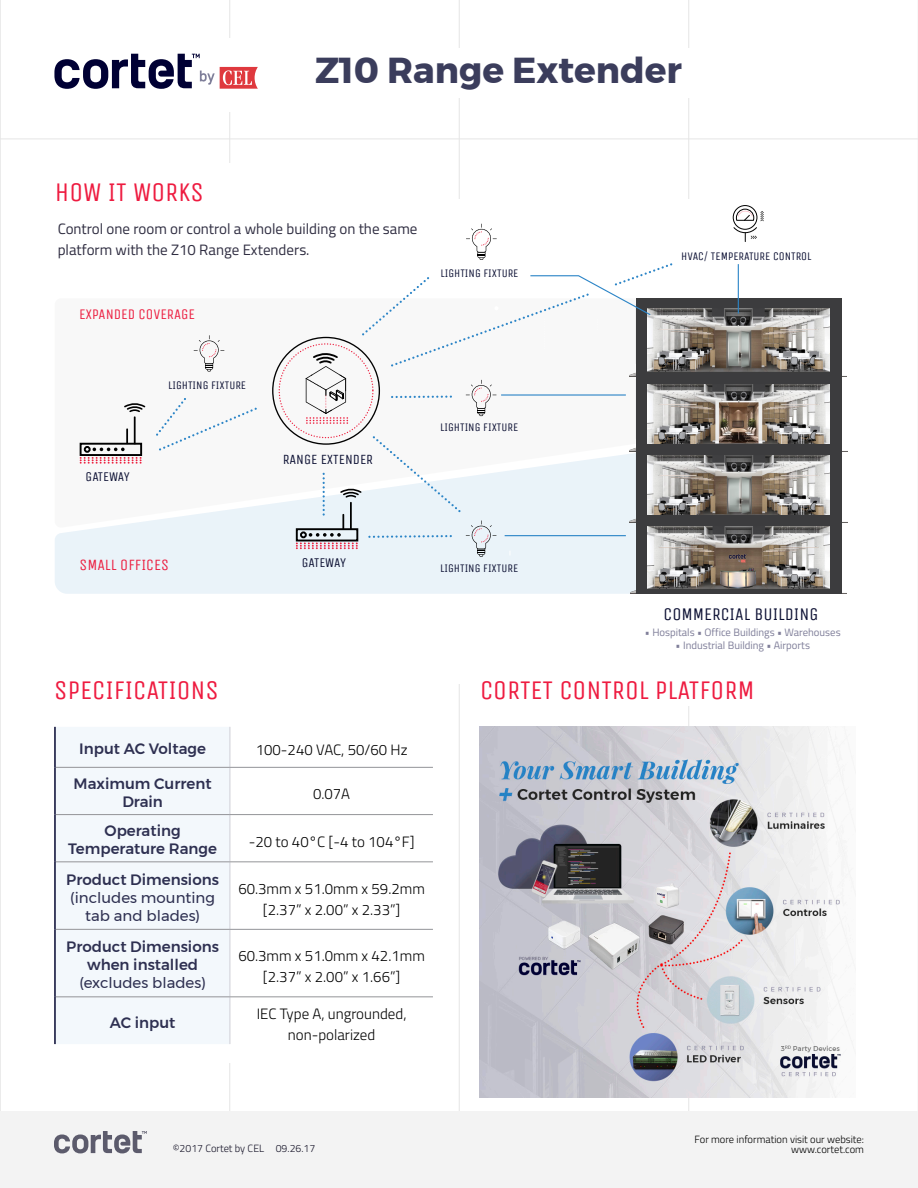
<style>
.page{position:relative;width:918px;height:1188px;background:#fff}
.page>*{position:absolute;margin:0;border:0;box-sizing:border-box;transform-origin:0 0}
.t1{font:700 36px "Montserrat";color:#3b3d5c}
.Headings{font:27px "Unica One";color:#ee1b40}
.t2{font:17.85px "Unica One";color:#0c1033}
.t3{font:15.75px "Unica One";color:#ec1f41}
.ME_Body_Text{font:300 15px/21px "Titillium Web";color:#000;text-align:center}
.ME_Header_Text_Style{font:500 15px/18px "Montserrat";color:#2e3051;text-align:center}
.Text_with_White_back{font:15px/21.8px "Titillium Web";color:#2f2d41}
.ME_Header_Text_Style-2{font:15px/18px "Montserrat";color:#2e3051;text-align:center}
.t4{font:14.7px "Unica One";color:#ec1f41}
.t5{font:14.1px "Unica One";color:#0c1033}
.t6{font:13.35px "Unica One";letter-spacing:-.01em;color:#0c1033}
.t7{font:11.55px "Unica One";color:#0c1033}
.t8{font:10.65px "Titillium Web";color:#7f7e99}
.ME_Body_Text-2{font:300 10.5px "Titillium Web";color:#000}
.ME_Body_Text-3{font:300 10.5px "Titillium Web";color:#161428}
.s1{font-weight:400}
.s2{font-weight:500}
</style>
<div class="page">
<hr style="left:229px;top:1px;width:1px;height:1178px;background:#dadada">
<hr style="left:459px;top:1px;width:1px;height:1187px;background:#dadada">
<hr style="left:0;top:1px;width:1px;height:1182px;background:#dadada">
<hr style="left:688px;top:1px;width:1px;height:1187px;background:#dadada">
<hr style="left:917px;top:1px;width:1px;height:1187px;background:#dadada">
<hr style="left:0;top:139px;width:918px;height:1px;background:#dadada">
<div style="left:55px;top:200px;width:825px;height:484px;background:#fff"></div>
<svg style="left:79px;top:336px;width:557px;height:108px"></svg>
<svg style="left:55px;top:444px;width:575px;height:150px;fill:#eaf3f9"></svg>
<img style="left:630px;top:453px;width:217px;height:141px">
<img style="left:629px;top:308px;width:218px;height:69px">
<img style="left:629px;top:380px;width:218px;height:72px">
<div style="left:636px;top:306px;width:10px;height:284px;background:#3c3c3e"></div>
<div style="left:830px;top:298px;width:12px;height:296px;background:#3c3c3e"></div>
<div style="left:636px;top:298px;width:204px;height:10px;background:#3c3c3e"></div>
<hr style="left:738px;top:264px;width:1px;height:50px;background:#2c85c7">
<svg style="left:194px;top:335px;width:30px;height:37px"></svg>
<svg style="left:466px;top:380px;width:31px;height:36px"></svg>
<svg style="left:392px;top:396px;width:63px;height:2px"></svg>
<div style="left:296px;top:528px;width:62px;height:13px;border:2px solid #010101"></div>
<div style="left:733px;top:205px;width:24px;height:25px;border:1px solid #010101;border-radius:50%"></div>
<svg style="left:733px;top:208px;width:31px;height:34px"></svg>
<hr style="left:501px;top:394px;width:125px;height:2px;background:#2c85c7">
<hr style="left:505px;top:535px;width:121px;height:1px;background:#2c85c7">
<svg style="left:154px;top:395px;width:107px;height:57px"></svg>
<svg style="left:81px;top:457px;width:62px;height:7px"></svg>
<div style="left:80px;top:443px;width:62px;height:13px;border:2px solid #010101"></div>
<div style="left:84px;top:446px;width:7px;height:7px;border:2px solid #010101;border-radius:50%"></div>
<svg style="left:93px;top:403px;width:54px;height:48px"></svg>
<svg style="left:297px;top:434px;width:200px;height:123px"></svg>
<svg style="left:360px;top:224px;width:315px;height:144px"></svg>
<div style="left:636px;top:373px;width:204px;height:10px;background:#3c3c3e"></div>
<div style="left:636px;top:444px;width:204px;height:11px;background:#3c3c3e"></div>
<hr style="left:636px;top:590px;width:204px;height:4px;background:#3c3c3e">
<div style="left:636px;top:516px;width:204px;height:10px;background:#3c3c3e"></div>
<svg style="left:306px;top:353px;width:42px;height:71px"></svg>
<div style="left:54px;top:713px;width:398px;height:350px;background:#fff"></div>
<div style="left:56px;top:727px;width:174px;height:317px;background:#f3f8fc"></div>
<hr style="left:230px;top:727px;width:1px;height:40px;background:#cfd0d7">
<hr style="left:230px;top:768px;width:1px;height:46px;background:#cfd0d7">
<hr style="left:230px;top:815px;width:1px;height:46px;background:#cfd0d7">
<hr style="left:230px;top:862px;width:1px;height:67px;background:#cfd0d7">
<hr style="left:230px;top:930px;width:1px;height:66px;background:#cfd0d7">
<hr style="left:230px;top:997px;width:1px;height:47px;background:#cfd0d7">
<hr style="left:56px;top:767px;width:174px;height:1px;background:#939498">
<hr style="left:230px;top:767px;width:203px;height:1px;background:#939498">
<hr style="left:56px;top:814px;width:174px;height:1px;background:#939498">
<hr style="left:230px;top:814px;width:203px;height:1px;background:#939498">
<hr style="left:56px;top:861px;width:174px;height:1px;background:#939498">
<hr style="left:230px;top:861px;width:203px;height:1px;background:#939498">
<hr style="left:56px;top:929px;width:174px;height:1px;background:#939498">
<hr style="left:230px;top:929px;width:203px;height:1px;background:#939498">
<hr style="left:56px;top:996px;width:174px;height:1px;background:#939498">
<hr style="left:230px;top:996px;width:203px;height:1px;background:#939498">
<hr style="left:54px;top:727px;width:2px;height:40px;background:#050731">
<hr style="left:54px;top:767px;width:2px;height:48px;background:#050731">
<hr style="left:54px;top:815px;width:2px;height:47px;background:#050731">
<hr style="left:54px;top:862px;width:2px;height:67px;background:#050731">
<hr style="left:54px;top:929px;width:2px;height:68px;background:#050731">
<hr style="left:54px;top:997px;width:2px;height:47px;background:#050731">
<div style="left:466px;top:661px;width:303px;height:45px;background:#fff"></div>
<div style="left:54px;top:674px;width:358px;height:42px;background:#fff"></div>
<div style="left:0;top:1112px;width:918px;height:76px;background:#f3f3f3"></div>
<svg style="left:54px;top:1131px;width:93px;height:22px"></svg>
<div style="left:37px;top:38px;width:239px;height:73px;background:#fff"></div>
<svg style="left:54px;top:54px;width:204px;height:35px"></svg>
<div style="left:315px;top:48px;width:542px;height:50px;background:#fff"></div>
<div style="left:58px;top:203px;width:395px;height:65px;background:#fff"></div>
<div style="left:41px;top:163px;width:263px;height:46px;background:#fff"></div>
<img style="left:479px;top:726px;width:375px;height:371px">
<p class="Headings" style="left:55px;top:177px;width:151px">HOW IT WORKS</p>
<p class="t1" style="left:315px;top:41px;width:368px">Z10 Range Extender</p>
<p class="Text_with_White_back" style="left:58px;top:217px;width:361px">Control one room or control a whole building on the same platform with the Z10 Range Extenders.</p>
<p class="t4" style="left:79px;top:305px;width:117px">EXPANDED COVERAGE</p>
<p class="t7" style="left:440px;top:267px;width:80px">LIGHTING FIXTURE</p>
<p class="t6" style="left:86px;top:469px;width:46px">GATEWAY</p>
<p class="t7" style="left:168px;top:378px;width:80px">LIGHTING FIXTURE</p>
<p class="t5" style="left:283px;top:451px;width:92px">RANGE EXTENDER</p>
<p class="t7" style="left:440px;top:421px;width:80px">LIGHTING FIXTURE</p>
<p class="t3" style="left:80px;top:555px;width:91px">SMALL OFFICES</p>
<p class="t6" style="left:302px;top:555px;width:46px">GATEWAY</p>
<p class="t7" style="left:440px;top:561px;width:80px">LIGHTING FIXTURE</p>
<p class="t7" style="left:681px;top:249px;width:132px">HVAC/ TEMPERATURE CONTROL</p>
<p class="t2" style="left:664px;top:604px;width:156px">COMMERCIAL BUILDING</p>
<p class="t8" style="left:645px;top:624px;width:197px">• Hospitals • Office Buildings • Warehouses</p>
<p class="t8" style="left:676px;top:637px;width:136px">• Industrial Building • Airports</p>
<p class="Headings" style="left:54px;top:674px;width:166px">SPECIFICATIONS</p>
<p class="Headings" style="left:480px;top:674px;width:276px">CORTET CONTROL PLATFORM</p>
<p class="ME_Header_Text_Style" style="left:79px;top:740px;width:128px">Input AC Voltage</p>
<p class="ME_Body_Text" style="left:256px;top:739px;width:153px">100-240 VAC, 50/60 Hz</p>
<p class="ME_Header_Text_Style" style="left:74px;top:775px;width:140px">Maximum Current<br>Drain</p>
<p class="ME_Body_Text" style="left:313px;top:783px;width:39px">0.07A</p>
<p class="ME_Header_Text_Style" style="left:68px;top:822px;width:150px">Operating<br>Temperature Range</p>
<p class="ME_Body_Text" style="left:249px;top:830px;width:167px">-20 to 40<span class="s1">°</span>C [-4 to 104<span class="s1">°</span>F]</p>
<p class="ME_Header_Text_Style-2" style="left:66px;top:870px;width:154px"><span class="s2">Product Dimensions </span>(includes mounting tab and blades)</p>
<p class="ME_Body_Text" style="left:238px;top:877px;width:188px">60.3mm x 51.0mm x 59.2mm [2.37” x 2.00” x 2.33”]</p>
<p class="ME_Header_Text_Style" style="left:66px;top:938px;width:154px">Product Dimensions when installed <span class="s1">(excludes blades)</span></p>
<p class="ME_Body_Text" style="left:238px;top:945px;width:188px">60.3mm x 51.0mm x 42.1mm [2.37” x 2.00” x 1.66”]</p>
<p class="ME_Header_Text_Style" style="left:110px;top:1014px;width:67px">AC input</p>
<p class="ME_Body_Text" style="left:257px;top:1002px;width:151px">IEC Type A, ungrounded,</p>
<p class="ME_Body_Text" style="left:288px;top:1023px;width:89px">non-polarized</p>
<p class="ME_Body_Text-3" style="left:173px;top:1141px;width:144px">©2017 Cortet by CEL 09.26.17</p>
<p class="ME_Body_Text-2" style="left:695px;top:1131px;width:171px">For more information visit our website:</p>
<p class="ME_Body_Text-2" style="left:791px;top:1142px;width:74px">www.cortet.com</p>
</div>
